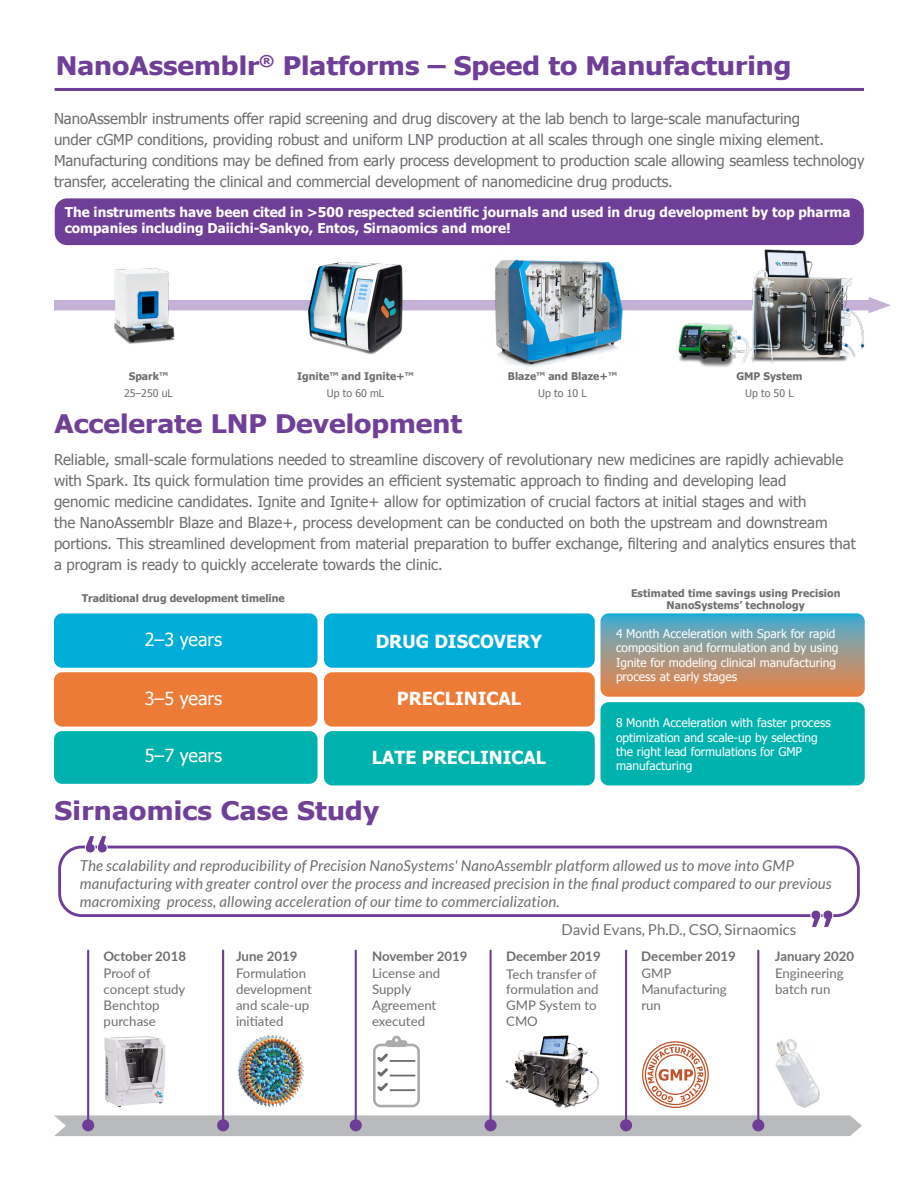
<style>
.page{position:relative;width:918px;height:1188px;background:#fff}
.page>*{position:absolute;margin:0;border:0;box-sizing:border-box;transform-origin:0 0}
.t1{font:700 51px "Montserrat";color:#6e3d98}
.t2{font:700 25.5px "Tahoma";color:#6f3e98;scale:1.1 1}
.t3{font:700 25.5px "Tahoma";color:#703f98;scale:1.1 1}
.t4{font:700 18px "Tahoma";color:#fff}
.t5{font:18px "Tahoma";color:#fff}
.t6{font:15px/21px "Tahoma";color:#6d6e71}
.t7{font:italic 15px/18px "Lato";letter-spacing:.01em;color:#6d6e71}
.t8{font:15px "Lato";color:#6d6e71}
.t9{font:700 13.5px/16.2px "Tahoma";color:#fff}
.t10{font:13.2px/15.9px "Lato";color:#6d6e71}
.t11{font:700 13.2px "Lato";color:#6d6e71}
.t12{font:12px/14.4px "Tahoma";color:#fff}
.t13{font:700 10.5px/12.6px "Tahoma";color:#6d6e71;text-align:center}
.t14{font:10.5px "Tahoma";color:#6d6e71}
</style>
<div class="page">
<div style="left:54px;top:300px;width:824px;height:10px;background:#c5b1d6"></div>
<svg style="left:886px;top:303px;width:5px;height:4px"></svg>
<hr style="left:55px;top:88px;width:809px;height:3px;background:#6f3e98">
<img style="left:759px;top:1016px;width:61px;height:99px">
<svg style="left:54px;top:1115px;width:808px;height:21px;background:#bbbcbe"></svg>
<img style="left:489px;top:1023px;width:110px;height:89px">
<img style="left:89px;top:1014px;width:77px;height:99px">
<img style="left:237px;top:1035px;width:67px;height:72px">
<svg style="left:373px;top:1036px;width:47px;height:71px"></svg>
<hr style="left:390px;top:1089px;width:26px;height:2px;background:#6b6b6b">
<svg style="left:642px;top:1041px;width:67px;height:67px"></svg>
<div style="left:82px;top:1119px;width:12px;height:12px;background:#6e3d98;border-radius:50%"></div>
<hr style="left:87px;top:951px;width:2px;height:172px;background:#6e3d98">
<div style="left:217px;top:1119px;width:12px;height:12px;background:#6e3d98;border-radius:50%"></div>
<hr style="left:222px;top:951px;width:2px;height:172px;background:#6e3d98">
<div style="left:350px;top:1119px;width:12px;height:12px;background:#6e3d98;border-radius:50%"></div>
<hr style="left:355px;top:951px;width:2px;height:172px;background:#6e3d98">
<div style="left:485px;top:1119px;width:12px;height:12px;background:#6e3d98;border-radius:50%"></div>
<hr style="left:490px;top:951px;width:2px;height:172px;background:#6e3d98">
<div style="left:620px;top:1119px;width:12px;height:12px;background:#6e3d98;border-radius:50%"></div>
<hr style="left:625px;top:951px;width:2px;height:172px;background:#6e3d98">
<div style="left:752px;top:1119px;width:12px;height:12px;background:#6e3d98;border-radius:50%"></div>
<hr style="left:757px;top:951px;width:2px;height:172px;background:#6e3d98">
<div style="left:58px;top:846px;width:802px;height:71px;border:3px solid #6e3d98;border-radius:22px"></div>
<svg style="left:84px;top:845px;width:24px;height:5px"></svg>
<svg style="left:810px;top:913px;width:24px;height:4px"></svg>
<img style="left:93px;top:268px;width:102px;height:76px">
<img style="left:282px;top:262px;width:147px;height:92px">
<img style="left:468px;top:245px;width:185px;height:123px">
<img style="left:653px;top:240px;width:233px;height:127px">
<div style="left:55px;top:198px;width:809px;height:47px;background:#6f3e96;border-radius:12px"></div>
<div style="left:324px;top:613px;width:271px;height:55px;background:#00acd8;border-radius:8px"></div>
<div style="left:54px;top:613px;width:264px;height:55px;background:#00acd8;border-radius:8px"></div>
<div style="left:324px;top:672px;width:271px;height:55px;background:#ec7b37;border-radius:8px"></div>
<div style="left:54px;top:672px;width:264px;height:55px;background:#ec7b37;border-radius:8px"></div>
<div style="left:324px;top:731px;width:271px;height:54px;background:#00b2ad;border-radius:8px"></div>
<div style="left:600px;top:702px;width:265px;height:83px;background:#00b2ad;border-radius:8px"></div>
<svg style="left:600px;top:613px;width:265px;height:84px;background:#9d998b"></svg>
<div style="left:54px;top:731px;width:264px;height:53px;background:#00b2ad;border-radius:8px"></div>
<h2 class="t2" style="left:56px;top:48px;width:670px">NanoAssemblr<sup>®</sup> Platforms – Speed to Manufacturing</h2>
<p class="t6" style="left:54px;top:108px;width:812px">NanoAssemblr instruments offer rapid screening and drug discovery at the lab bench to large-scale manufacturing<br>under cGMP conditions, providing robust and uniform LNP production at all scales through one single mixing element.<br>Manufacturing conditions may be defined from early process development to production scale allowing seamless technology transfer, accelerating the clinical and commercial development of nanomedicine drug products.</p>
<p class="t9" style="left:65px;top:203px;width:787px">The instruments have been cited in &gt;500 respected scientific journals and used in drug development by top pharma companies including Daiichi-Sankyo, Entos, Sirnaomics and more!</p>
<p class="t13" style="left:129px;top:369px;width:41px">Spark™</p>
<p class="t14" style="left:124px;top:386px;width:50px">25–250 uL</p>
<p class="t13" style="left:297px;top:369px;width:118px">Ignite™ and Ignite+™</p>
<p class="t14" style="left:327px;top:386px;width:59px">Up to 60 mL</p>
<h2 class="t3" style="left:55px;top:406px;width:372px">Accelerate LNP Development</h2>
<p class="t13" style="left:508px;top:369px;width:111px">Blaze™ and Blaze+™</p>
<p class="t14" style="left:538px;top:386px;width:50px">Up to 10 L</p>
<p class="t13" style="left:736px;top:369px;width:67px">GMP System</p>
<p class="t14" style="left:745px;top:386px;width:50px">Up to 50 L</p>
<p class="t6" style="left:54px;top:449px;width:803px">Reliable, small-scale formulations needed to streamline discovery of revolutionary new medicines are rapidly achievable with Spark. Its quick formulation time provides an efficient systematic approach to finding and developing lead<br>genomic medicine candidates. Ignite and Ignite+ allow for optimization of crucial factors at initial stages and with<br>the NanoAssemblr Blaze and Blaze+, process development can be conducted on both the upstream and downstream portions. This streamlined development from material preparation to buffer exchange, filtering and analytics ensures that a program is ready to quickly accelerate towards the clinic.</p>
<p class="t13" style="left:82px;top:591px;width:204px">Traditional drug development timeline</p>
<p class="t13" style="left:631px;top:586px;width:211px">Estimated time savings using Precision<br>NanoSystems’ technology</p>
<p class="t5" style="left:145px;top:627px;width:79px">2–3 years</p>
<p class="t12" style="left:616px;top:626px;width:224px">4 Month Acceleration with Spark for rapid composition and formulation and by using Ignite for modeling clinical manufacturing process at early stages</p>
<p class="t12" style="left:616px;top:715px;width:216px">8 Month Acceleration with faster process optimization and scale-up by selecting the right lead formulations for GMP manufacturing</p>
<p class="t4" style="left:376px;top:629px;width:168px">DRUG DISCOVERY</p>
<p class="t5" style="left:145px;top:686px;width:79px">3–5 years</p>
<p class="t4" style="left:397px;top:686px;width:126px">PRECLINICAL</p>
<p class="t5" style="left:145px;top:743px;width:79px">5–7 years</p>
<p class="t4" style="left:372px;top:745px;width:176px">LATE PRECLINICAL</p>
<h2 class="t3" style="left:55px;top:793px;width:297px">Sirnaomics Case Study</h2>
<h1 class="t1" style="left:84px;top:819px;width:27px">“</h1>
<p class="t7" style="left:80px;top:857px;width:753px">The scalability and reproducibility of Precision NanoSystems' NanoAssemblr platform allowed us to move into GMP manufacturing with greater control over the process and increased precision in the final product compared to our previous macromixing process, allowing acceleration of our time to commercialization.</p>
<h1 class="t1" style="left:835px;top:944px;width:27px;rotate:-180deg">“</h1>
<p class="t8" style="left:562px;top:921px;width:236px">David Evans, Ph.D., CSO, Sirnaomics</p>
<p class="t11" style="left:103px;top:946px;width:84px">October 2018</p>
<p class="t11" style="left:236px;top:946px;width:63px">June 2019</p>
<p class="t11" style="left:372px;top:946px;width:97px">November 2019</p>
<p class="t11" style="left:641px;top:946px;width:96px">December 2019</p>
<p class="t10" style="left:104px;top:965px;width:83px">Proof of concept study<br>Benchtop purchase</p>
<p class="t10" style="left:372px;top:965px;width:70px">License and<br>Supply<br>Agreement executed</p>
<p class="t10" style="left:641px;top:965px;width:87px">GMP<br>Manufacturing run</p>
<p class="t11" style="left:506px;top:946px;width:96px">December 2019</p>
<p class="t10" style="left:506px;top:965px;width:94px">Tech transfer of formulation and<br>GMP System to<br>CMO</p>
<p class="t10" style="left:236px;top:965px;width:77px">Formulation development and scale-up initiated</p>
<p class="t11" style="left:775px;top:946px;width:81px">January 2020</p>
<p class="t10" style="left:775px;top:965px;width:70px">Engineering batch run</p>
</div>
